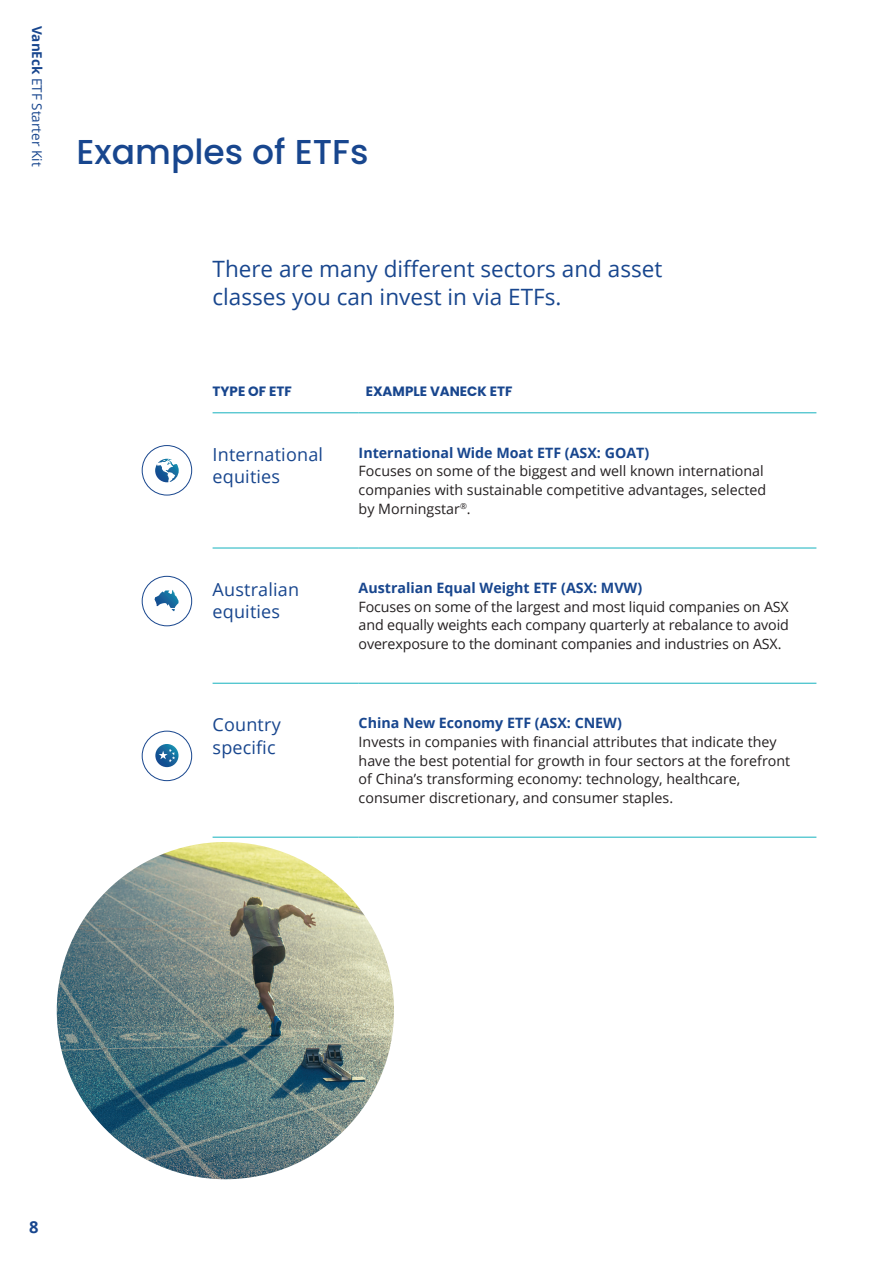
<style>
.page{position:relative;width:893px;height:1263px;background:#fff}
.page>*{position:absolute;margin:0;border:0;box-sizing:border-box;transform-origin:0 0}
.t1{font:500 34.5px "Poppins";color:#18468e}
.t2{font:22.5px/28.5px "Open Sans";color:#18468e}
.t3{font:18px/22.5px "Open Sans";letter-spacing:.01em;color:#18468e}
.t4{font:700 16.5px "Open Sans";color:#18468e}
.t5{font:14.25px/18.8px "Open Sans";color:#231f20}
.t6{font:700 14.25px "Open Sans";color:#18468e}
.t7{font:700 13.5px "Poppins";color:#18468e}
.t8{font:13.5px "Open Sans";color:#18468e}
.s1{font-weight:700}
</style>
<div class="page">
<hr style="left:213px;top:683px;width:146px;height:1px;background:#15b2bf">
<hr style="left:359px;top:683px;width:457px;height:1px;background:#15b2bf">
<hr style="left:213px;top:837px;width:146px;height:1px;background:#15b2bf">
<hr style="left:359px;top:837px;width:457px;height:1px;background:#15b2bf">
<hr style="left:213px;top:412px;width:146px;height:1px;background:#15b2bf">
<hr style="left:359px;top:412px;width:457px;height:1px;background:#15b2bf">
<hr style="left:213px;top:548px;width:146px;height:1px;background:#15b2bf">
<hr style="left:359px;top:548px;width:457px;height:1px;background:#15b2bf">
<div style="left:142px;top:576px;width:50px;height:50px;border:1px solid #18468e;border-radius:50%"></div>
<svg style="left:155px;top:590px;width:23px;height:21px"></svg>
<div style="left:142px;top:731px;width:50px;height:50px;border:1px solid #18468e;border-radius:50%"></div>
<svg style="left:155px;top:744px;width:24px;height:23px"></svg>
<div style="left:142px;top:445px;width:50px;height:50px;border:1px solid #18468e;border-radius:50%"></div>
<svg style="left:155px;top:459px;width:24px;height:23px"></svg>
<img style="left:57px;top:842px;width:337px;height:337px;border-radius:169px">
<p class="t8" style="left:46px;top:26px;width:142px;rotate:90deg"><span class="s1">VanEck</span> ETF Starter Kit</p>
<h1 class="t1" style="left:77px;top:132px;width:293px">Examples of ETFs</h1>
<h2 class="t2" style="left:213px;top:254px;width:451px">There are many different sectors and asset classes you can invest in via ETFs.</h2>
<p class="t7" style="left:213px;top:383px;width:81px">TYPE OF ETF</p>
<p class="t7" style="left:366px;top:383px;width:148px">EXAMPLE VANECK ETF</p>
<p class="t3" style="left:213px;top:442px;width:112px">International equities</p>
<p class="t6" style="left:359px;top:442px;width:292px">International Wide Moat ETF (ASX: GOAT)</p>
<p class="t5" style="left:359px;top:462px;width:409px">Focuses on some of the biggest and well known international companies with sustainable competitive advantages, selected by Morningstar<sup>®</sup>.</p>
<p class="t3" style="left:213px;top:577px;width:88px">Australian equities</p>
<p class="t6" style="left:359px;top:578px;width:285px">Australian Equal Weight ETF (ASX: MVW)</p>
<p class="t5" style="left:359px;top:597px;width:432px;text-align:justify">Focuses on some of the largest and most liquid companies on ASX and equally weights each company quarterly at rebalance to avoid overexposure to the dominant companies and industries on ASX.</p>
<p class="t3" style="left:213px;top:713px;width:70px">Country specific</p>
<p class="t6" style="left:359px;top:713px;width:265px">China New Economy ETF (ASX: CNEW)</p>
<p class="t5" style="left:359px;top:732px;width:433px">Invests in companies with financial attributes that indicate they have the best potential for growth in four sectors at the forefront of China’s transforming economy: technology, healthcare, consumer discretionary, and consumer staples.</p>
<p class="t4" style="left:29px;top:1215px;width:11px">8</p>
</div>
